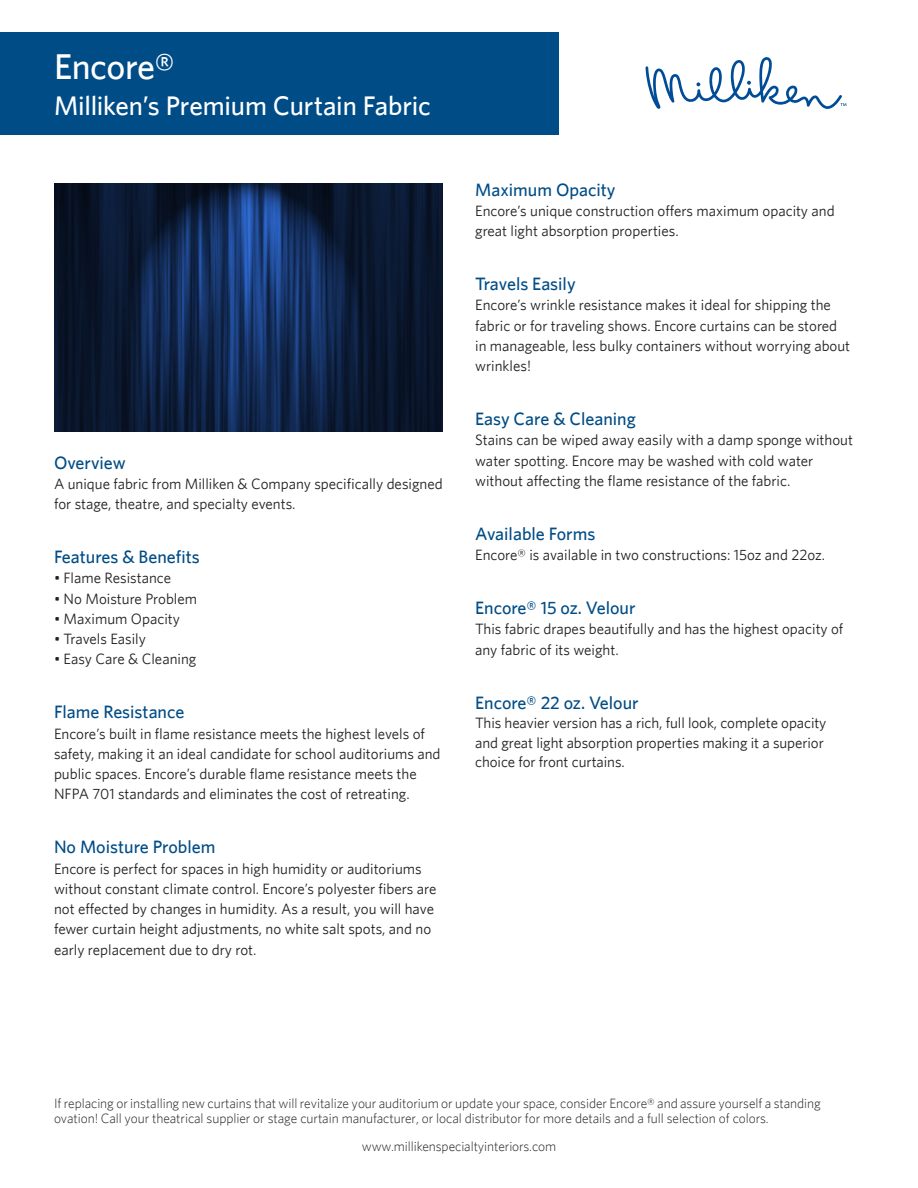
<style>
.page{position:relative;width:918px;height:1188px;background:#fff}
.page>*{position:absolute;margin:0;border:0;box-sizing:border-box;transform-origin:0 0}
.Headline_2{font:500 36px "Whitney";letter-spacing:-.01em;color:#fff}
.Subhead_1{font:500 27px "Whitney";letter-spacing:-.01em;color:#fff}
.Subhead_2{font:500 18px "Whitney";color:#004c86}
.Subhead_2-2{font:15px/20.2px "Whitney";color:#231f20}
.Subhead_2-3{font:300 13.5px/15px "Whitney";letter-spacing:-.005em;color:#231f20}
</style>
<div class="page">
<div style="left:0;top:32px;width:559px;height:102px;background:#004c86"></div>
<img style="left:54px;top:184px;width:389px;height:248px">
<svg style="left:646px;top:57px;width:200px;height:52px"></svg>
<p class="Headline_2" style="left:54px;top:45px;width:122px">Encore®</p>
<p class="Subhead_1" style="left:54px;top:89px;width:378px">Milliken’s Premium Curtain Fabric</p>
<p class="Subhead_2" style="left:54px;top:452px;width:73px">Overview</p>
<p class="Subhead_2-2" style="left:54px;top:473px;width:390px">A unique fabric from Milliken &amp; Company specifically designed for stage, theatre, and specialty events.</p>
<p class="Subhead_2" style="left:54px;top:546px;width:147px">Features &amp; Benefits</p>
<p class="Subhead_2-2" style="left:54px;top:568px;width:119px">• Flame Resistance</p>
<p class="Subhead_2-2" style="left:54px;top:588px;width:145px">• No Moisture Problem</p>
<p class="Subhead_2-2" style="left:54px;top:608px;width:127px">• Maximum Opacity</p>
<p class="Subhead_2-2" style="left:54px;top:629px;width:94px">• Travels Easily</p>
<p class="Subhead_2-2" style="left:54px;top:649px;width:144px">• Easy Care &amp; Cleaning</p>
<p class="Subhead_2" style="left:54px;top:701px;width:132px">Flame Resistance</p>
<p class="Subhead_2-2" style="left:54px;top:723px;width:388px">Encore’s built in flame resistance meets the highest levels of safety, making it an ideal candidate for school auditoriums and public spaces. Encore’s durable flame resistance meets the NFPA 701 standards and eliminates the cost of retreating.</p>
<p class="Subhead_2" style="left:54px;top:836px;width:163px">No Moisture Problem</p>
<p class="Subhead_2-2" style="left:54px;top:858px;width:384px">Encore is perfect for spaces in high humidity or auditoriums without constant climate control. Encore’s polyester fibers are not effected by changes in humidity. As a result, you will have fewer curtain height adjustments, no white salt spots, and no early replacement due to dry rot.</p>
<p class="Subhead_2" style="left:475px;top:178px;width:142px">Maximum Opacity</p>
<p class="Subhead_2-2" style="left:475px;top:200px;width:361px">Encore’s unique construction offers maximum opacity and great light absorption properties.</p>
<p class="Subhead_2" style="left:475px;top:273px;width:102px">Travels Easily</p>
<p class="Subhead_2-2" style="left:475px;top:295px;width:377px">Encore’s wrinkle resistance makes it ideal for shipping the fabric or for traveling shows. Encore curtains can be stored in manageable, less bulky containers without worrying about wrinkles!</p>
<p class="Subhead_2" style="left:475px;top:408px;width:162px">Easy Care &amp; Cleaning</p>
<p class="Subhead_2-2" style="left:475px;top:430px;width:379px">Stains can be wiped away easily with a damp sponge without water spotting. Encore may be washed with cold water without affecting the flame resistance of the fabric.</p>
<p class="Subhead_2" style="left:475px;top:523px;width:122px">Available Forms</p>
<p class="Subhead_2-2" style="left:475px;top:544px;width:351px">Encore® is available in two constructions: 15oz and 22oz.</p>
<p class="Subhead_2" style="left:475px;top:597px;width:162px">Encore® 15 oz. Velour</p>
<p class="Subhead_2-2" style="left:475px;top:619px;width:370px">This fabric drapes beautifully and has the highest opacity of</p>
<p class="Subhead_2-2" style="left:475px;top:639px;width:145px">any fabric of its weight.</p>
<p class="Subhead_2" style="left:475px;top:691px;width:165px">Encore® 22 oz. Velour</p>
<p class="Subhead_2-2" style="left:475px;top:712px;width:353px">This heavier version has a rich, full look, complete opacity</p>
<p class="Subhead_2-2" style="left:475px;top:732px;width:350px">and great light absorption properties making it a superior</p>
<p class="Subhead_2-2" style="left:475px;top:751px;width:151px">choice for front curtains.</p>
<p class="Subhead_2-3" style="left:54px;top:1096px;width:768px">If replacing or installing new curtains that will revitalize your auditorium or update your space, consider Encore® and assure yourself a standing ovation! Call your theatrical supplier or stage curtain manufacturer, or local distributor for more details and a full selection of colors.</p>
<p class="Subhead_2-3" style="left:362px;top:1139px;width:196px">www.millikenspecialtyinteriors.com</p>
</div>
